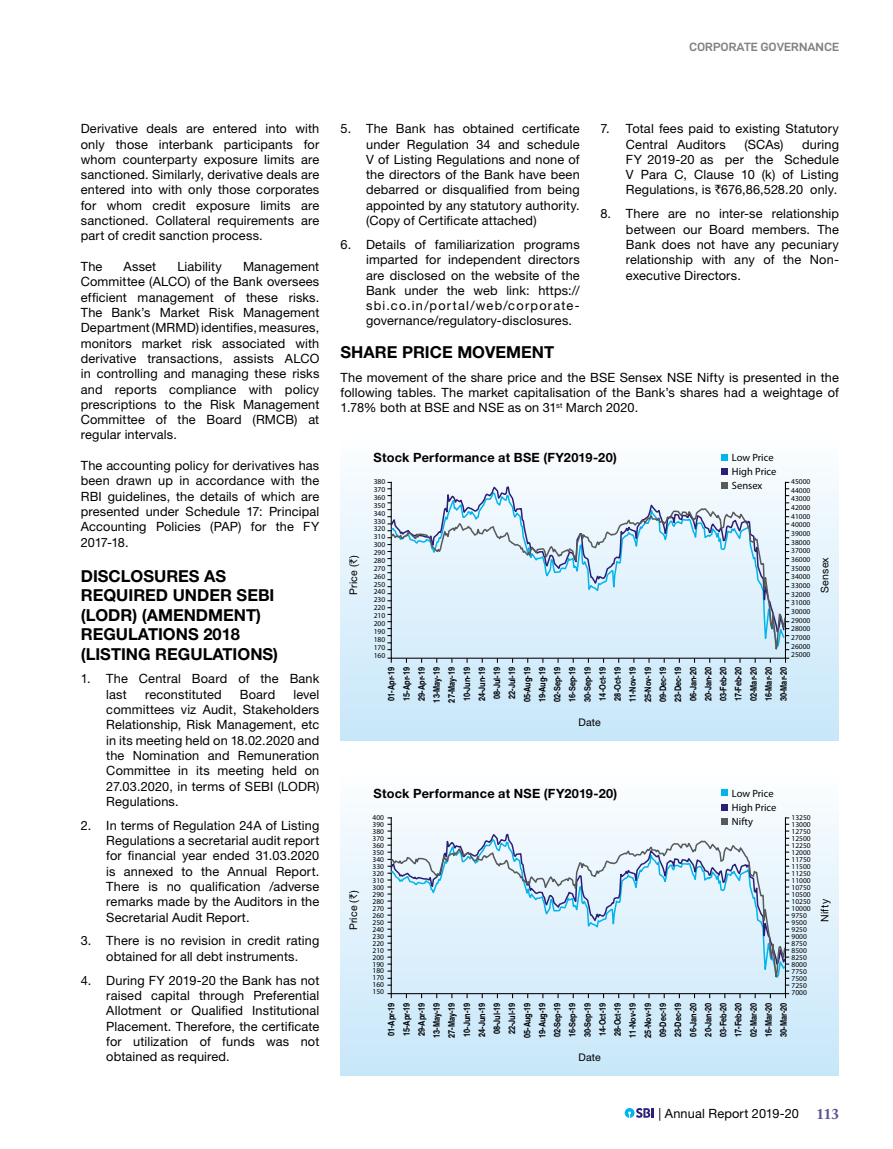
<style>
.page{position:relative;width:893px;height:1149px;background:#fff}
.page>*{position:absolute;margin:0;border:0;box-sizing:border-box;transform-origin:0 0}
.t1{font:700 16.5px/19.5px "Helvetica Neue LT Std";color:#000}
.t2{font:12.75px/15.3px "Helvetica Neue LT Std";letter-spacing:.01em;color:#000;text-align:justify}
.t3{font:700 12.75px "Helvetica Neue LT Std";letter-spacing:.02em;color:#000}
.t4{font:12px "D DIN Exp Bold";color:#808285}
.t5{font:10.5px/14.1px "Myriad Pro";color:#000}
.t6{font:10.5px "Helvetica Neue LT Std";letter-spacing:.02em;color:#000}
.t7{font:700 condensed 9px/15.1px "Helvetica";color:#000;text-align:center}
.t8{font:7.5px/7.1px "Myriad Pro";color:#000;text-align:justify}
.s1{font-family:"Rupee Foradian"}
.s2{font-family:"Adobe Caslon Pro";font-weight:700;font-size:15px;color:#5a5192}
</style>
<div class="page">
<div style="left:341px;top:430px;width:498px;height:310px;background:linear-gradient(to bottom,#fbfcfd,#c6e6f8)"></div>
<svg style="left:387px;top:607px;width:3px;height:7px"></svg>
<svg style="left:387px;top:481px;width:5px;height:8px"></svg>
<svg style="left:387px;top:657px;width:5px;height:5px"></svg>
<svg style="left:785px;top:657px;width:4px;height:5px"></svg>
<svg style="left:786px;top:607px;width:3px;height:7px"></svg>
<svg style="left:785px;top:481px;width:4px;height:8px"></svg>
<svg style="left:721px;top:454px;width:6px;height:6px"></svg>
<svg style="left:721px;top:468px;width:6px;height:6px"></svg>
<div style="left:390px;top:482px;width:395px;height:25px;background:#f2f9fe"></div>
<svg style="left:390px;top:507px;width:396px;height:153px;background:#d3e7f3"></svg>
<div style="left:341px;top:765px;width:498px;height:310px;background:linear-gradient(to bottom,#fdfefe,#c4e3f5)"></div>
<svg style="left:387px;top:817px;width:5px;height:7px"></svg>
<svg style="left:387px;top:992px;width:5px;height:5px"></svg>
<svg style="left:785px;top:992px;width:4px;height:5px"></svg>
<svg style="left:785px;top:817px;width:4px;height:7px"></svg>
<div style="left:389px;top:830px;width:397px;height:9px;background:#f1f9fe"></div>
<svg style="left:389px;top:839px;width:397px;height:147px;background:#d5e8f4"></svg>
<svg style="left:721px;top:789px;width:6px;height:6px"></svg>
<svg style="left:721px;top:803px;width:6px;height:6px"></svg>
<div style="left:721px;top:817px;width:6px;height:7px;background:#58595b"></div>
<svg style="left:625px;top:1108px;width:28px;height:9px"></svg>
<p class="t4" style="left:689px;top:40px;width:151px">CORPORATE GOVERNANCE</p>
<p class="t2" style="left:81px;top:121px;width:240px">Derivative deals are entered into with only those interbank participants for whom counterparty exposure limits are sanctioned. Similarly, derivative deals are entered into with only those corporates for whom credit exposure limits are sanctioned. Collateral requirements are part of credit sanction process.</p>
<p class="t2" style="left:81px;top:258px;width:23px">The</p>
<p class="t2" style="left:124px;top:258px;width:34px">Asset</p>
<p class="t2" style="left:177px;top:258px;width:46px">Liability</p>
<p class="t2" style="left:81px;top:258px;width:240px;text-indent:162px">Management Committee (ALCO) of the Bank oversees efficient management of these risks.<br>The Bank’s Market Risk Management Department (MRMD) identifies, measures, monitors market risk associated with derivative transactions, assists ALCO in controlling and managing these risks and reports compliance with policy prescriptions to the Risk Management Committee of the Board (RMCB) at regular intervals.</p>
<p class="t2" style="left:81px;top:457px;width:240px">The accounting policy for derivatives has been drawn up in accordance with the RBI guidelines, the details of which are presented under Schedule 17: Principal Accounting Policies (PAP) for the FY 2017-18.</p>
<p class="t1" style="left:81px;top:565px;width:199px">DISCLOSURES AS<br>REQUIRED UNDER SEBI (LODR) (AMENDMENT)<br>REGULATIONS 2018 (LISTING REGULATIONS)</p>
<p class="t2" style="left:106px;top:670px;width:215px;text-indent:-26px">1. The Central Board of the Bank last</p>
<p class="t2" style="left:106px;top:686px;width:215px;text-indent:187px">level committees viz Audit, Stakeholders Relationship, Risk Management, etc in its meeting held on 18.02.2020 and the Nomination and Remuneration Committee in its meeting held on 27.03.2020, in terms of SEBI (LODR)<br>Regulations.</p>
<p class="t2" style="left:106px;top:817px;width:215px;text-indent:-26px">2. In terms of Regulation 24A of Listing Regulations a secretarial audit report for financial year ended 31.03.2020 is annexed to the Annual Report.<br>There is no qualification /adverse remarks made by the Auditors in the Secretarial Audit Report.</p>
<p class="t2" style="left:81px;top:932px;width:240px;text-align:center">3. There is no revision in credit rating obtained for all debt instruments.</p>
<p class="t2" style="left:106px;top:971px;width:215px;text-indent:-26px">4. During FY 2019-20 the Bank has not raised capital through Preferential Allotment or Qualified Institutional Placement. Therefore, the certificate for utilization of funds was not obtained as required.</p>
<p class="t2" style="left:145px;top:686px;width:78px">reconstituted</p>
<p class="t2" style="left:240px;top:686px;width:37px">Board</p>
<p class="t2" style="left:366px;top:121px;width:215px;text-indent:-26px">5. The Bank has obtained certificate under Regulation 34 and schedule V of Listing Regulations and none of the directors of the Bank have been debarred or disqualified from being appointed by any statutory authority. (Copy of Certificate attached)</p>
<p class="t2" style="left:366px;top:236px;width:215px;text-indent:-26px">6. Details of familiarization programs imparted for independent directors are disclosed on the website of the Bank under the web link: https:// sbi.co.in/portal/web/corporate&shy;governance/regulatory-disclosures.</p>
<p class="t2" style="left:626px;top:121px;width:215px;text-indent:-26px">7. Total fees paid to existing Statutory<br>Central Auditors</p>
<p class="t2" style="left:745px;top:136px;width:40px">(SCAs)</p>
<p class="t2" style="left:626px;top:136px;width:215px;text-indent:176px">during FY 2019-20 as per the Schedule V Para C, Clause 10 (k) of Listing Regulations, is <span class="s1">`</span>676,86,528.20 only.</p>
<p class="t2" style="left:626px;top:206px;width:215px;text-indent:-26px">8. There are no inter-se relationship between our Board members. The Bank does not have any pecuniary relationship with any of the Non&shy;executive Directors.</p>
<p class="t1" style="left:341px;top:342px;width:215px">SHARE PRICE MOVEMENT</p>
<p class="t2" style="left:341px;top:369px;width:500px">The movement of the share price and the BSE Sensex NSE Nifty is presented in the following tables. The market capitalisation of the Bank’s shares had a weightage of 1.78% both at BSE and NSE as on 31<sup>st</sup> March 2020.</p>
<p class="t6" style="left:347px;top:594px;width:41px;rotate:-90deg">Price (<span class="s1">`</span>)</p>
<p class="t3" style="left:374px;top:449px;width:245px">Stock Performance at BSE (FY2019-20)</p>
<p class="t5" style="left:732px;top:450px;width:46px">Low Price<br>High Price<br>Sensex</p>
<p class="t8" style="left:374px;top:477px;width:13px;line-height:7.8px">380<br>370<br>360<br>350<br>340<br>330<br>320<br>310<br>300<br>290<br>280<br>270<br>260<br>250<br>240<br>230<br>220<br>210<br>200<br>190<br>180<br>170<br>160</p>
<p class="t8" style="left:791px;top:477px;width:21px;line-height:8.7px">45000<br>44000<br>43000<br>42000<br>41000<br>40000<br>39000<br>38000<br>37000<br>36000<br>35000<br>34000<br>33000<br>32000<br>31000<br>30000<br>29000<br>28000<br>27000<br>26000<br>25000</p>
<p class="t7" style="left:384px;top:702px;width:37px;rotate:-90deg">01-Apr-19<br>15-Apr-19<br>29-Apr-19<br>13-May-19<br>27-May-19<br>10-Jun-19<br>24-Jun-19<br>08-Jul-19<br>22-Jul-19<br>05-Aug-19<br>19-Aug-19<br>02-Sep-19<br>16-Sep-19<br>30-Sep-19<br>14-Oct-19<br>28-Oct-19<br>11-Nov-19<br>25-Nov-19<br>09-Dec-19<br>23-Dec-19<br>06-Jan-20<br>20-Jan-20<br>03-Feb-20<br>17-Feb-20<br>02-Mar-20<br>16-Mar-20<br>30-Mar-20</p>
<p class="t6" style="left:578px;top:715px;width:24px">Date</p>
<p class="t6" style="left:818px;top:592px;width:37px;rotate:-90deg">Sensex</p>
<p class="t6" style="left:347px;top:929px;width:41px;rotate:-90deg">Price (<span class="s1">`</span>)</p>
<p class="t3" style="left:374px;top:785px;width:245px">Stock Performance at NSE (FY2019-20)</p>
<p class="t5" style="left:732px;top:785px;width:46px">Low Price<br>High Price<br>Nifty</p>
<p class="t8" style="left:373px;top:813px;width:13px">400<br>390<br>380<br>370<br>360<br>350<br>340<br>330<br>320<br>310<br>300<br>290<br>280<br>270<br>260<br>250<br>240<br>230<br>220<br>210<br>200<br>190<br>180<br>170<br>160<br>150</p>
<p class="t8" style="left:791px;top:813px;width:21px;text-align:left">13250<br>13000<br>12750<br>12500<br>12250<br>12000<br>11750<br>11500<br>11250<br>11000<br>10750<br>10500<br>10250<br>10000<br>9750<br>9500<br>9250<br>9000<br>8750<br>8500<br>8250<br>8000<br>7750<br>7500<br>7250<br>7000</p>
<p class="t7" style="left:384px;top:1037px;width:37px;rotate:-90deg">01-Apr-19<br>15-Apr-19<br>29-Apr-19<br>13-May-19<br>27-May-19<br>10-Jun-19<br>24-Jun-19<br>08-Jul-19<br>22-Jul-19<br>05-Aug-19<br>19-Aug-19<br>02-Sep-19<br>16-Sep-19<br>30-Sep-19<br>14-Oct-19<br>28-Oct-19<br>11-Nov-19<br>25-Nov-19<br>09-Dec-19<br>23-Dec-19<br>06-Jan-20<br>20-Jan-20<br>03-Feb-20<br>17-Feb-20<br>02-Mar-20<br>16-Mar-20<br>30-Mar-20</p>
<p class="t6" style="left:578px;top:1050px;width:24px">Date</p>
<p class="t6" style="left:818px;top:921px;width:24px;rotate:-90deg">Nifty</p>
<p class="t2" style="left:658px;top:1105px;width:182px">| Annual Report 2019-20 <span class="s2">113</span></p>
</div>
